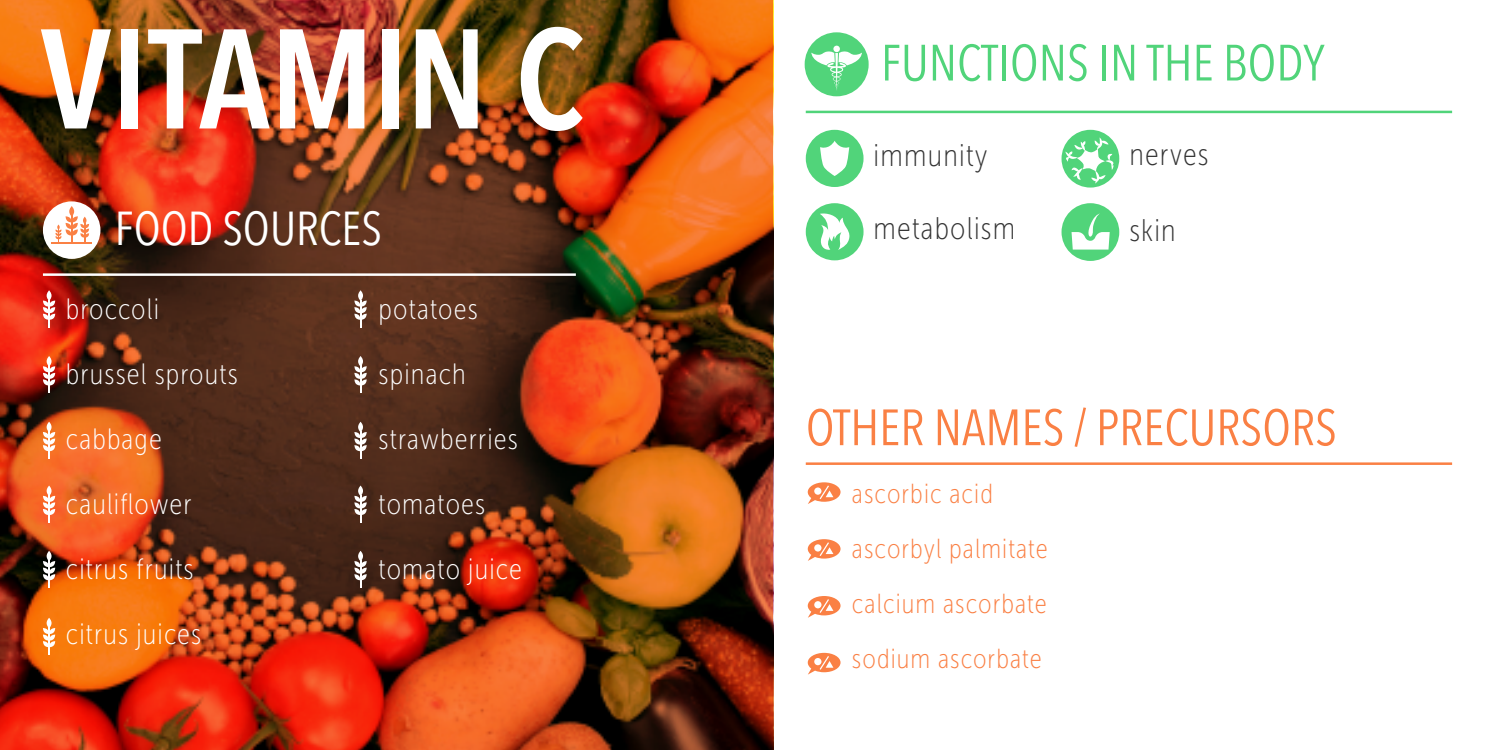
<style>
.page{position:relative;width:1500px;height:750px;background:#fff}
.page>*{position:absolute;margin:0;border:0;box-sizing:border-box;transform-origin:0 0}
.t1{font:600 140px "Avenir Next Condensed";letter-spacing:-.01em;color:#fff}
.t2{font:50.5px "Avenir Next Condensed";color:#fa8044}
.t3{font:50.5px "Avenir Next Condensed";color:#51d47a}
.t4{font:47.5px "Avenir Next Condensed";color:#fff}
.t5{font:31.25px "Museo Sans Cond 100";letter-spacing:.04em;color:#333}
.t6{font:29.5px "Museo Sans Cond 100";letter-spacing:.04em;color:#fff}
.t7{font:27.5px/55px "Museo Sans Cond 100";letter-spacing:.04em;color:#fa8044}
</style>
<div class="page">
<div style="left:806px;top:203px;width:58px;height:57px;background:#51d47a;border-radius:50%"></div>
<svg style="left:820px;top:213px;width:30px;height:37px"></svg>
<div style="left:1062px;top:203px;width:57px;height:58px;background:#51d47a;border-radius:50%"></div>
<svg style="left:1072px;top:213px;width:38px;height:37px"></svg>
<div style="left:1062px;top:130px;width:57px;height:58px;background:#51d47a;border-radius:50%"></div>
<svg style="left:1065px;top:137px;width:52px;height:46px"></svg>
<img style="left:0;top:0;width:773px;height:750px">
<hr style="left:806px;top:111px;width:646px;height:2px;background:#51d47a">
<hr style="left:806px;top:462px;width:646px;height:3px;background:#fa8044">
<div style="left:805px;top:32px;width:64px;height:64px;background:#51d47a;border-radius:50%"></div>
<div style="left:833px;top:46px;width:7px;height:6px;background:#fff;border-radius:50%"></div>
<svg style="left:811px;top:51px;width:51px;height:40px"></svg>
<svg style="left:808px;top:482px;width:33px;height:22px"></svg>
<svg style="left:808px;top:539px;width:33px;height:22px"></svg>
<svg style="left:808px;top:596px;width:33px;height:22px"></svg>
<svg style="left:808px;top:653px;width:33px;height:22px"></svg>
<hr style="left:43px;top:273px;width:533px;height:3px;background:#fff">
<div style="left:43px;top:201px;width:57px;height:58px;background:#fff;border-radius:50%"></div>
<hr style="left:51px;top:242px;width:41px;height:2px;background:#fa8044">
<div style="left:69px;top:206px;width:5px;height:11px;background:#fa8044;border-radius:50%"></div>
<svg style="left:55px;top:216px;width:34px;height:26px"></svg>
<svg style="left:47px;top:290px;width:5px;height:11px"></svg>
<svg style="left:43px;top:300px;width:12px;height:27px"></svg>
<svg style="left:47px;top:356px;width:5px;height:11px"></svg>
<svg style="left:43px;top:366px;width:12px;height:27px"></svg>
<div style="left:47px;top:422px;width:5px;height:10px;background:#fff;border-radius:50%"></div>
<svg style="left:43px;top:431px;width:12px;height:28px"></svg>
<div style="left:47px;top:486px;width:5px;height:10px;background:#fff;border-radius:50%"></div>
<svg style="left:43px;top:495px;width:12px;height:27px"></svg>
<svg style="left:358px;top:290px;width:5px;height:11px"></svg>
<svg style="left:354px;top:300px;width:13px;height:27px"></svg>
<div style="left:358px;top:356px;width:5px;height:11px;background:#fff;border-radius:50%"></div>
<svg style="left:354px;top:366px;width:13px;height:27px"></svg>
<svg style="left:358px;top:422px;width:5px;height:10px"></svg>
<svg style="left:354px;top:431px;width:13px;height:28px"></svg>
<svg style="left:358px;top:486px;width:5px;height:10px"></svg>
<svg style="left:354px;top:495px;width:13px;height:27px"></svg>
<div style="left:47px;top:551px;width:5px;height:10px;background:#fff;border-radius:50%"></div>
<svg style="left:43px;top:560px;width:12px;height:28px"></svg>
<svg style="left:47px;top:618px;width:5px;height:10px"></svg>
<svg style="left:43px;top:627px;width:12px;height:28px"></svg>
<svg style="left:358px;top:551px;width:5px;height:10px"></svg>
<svg style="left:354px;top:560px;width:13px;height:28px"></svg>
<div style="left:806px;top:130px;width:58px;height:57px;background:#51d47a;border-radius:50%"></div>
<svg style="left:820px;top:141px;width:29px;height:35px"></svg>
<h1 class="t1" style="left:40px;top:-41px;width:546px">VITAMIN C</h1>
<h3 class="t4" style="left:115px;top:188px;width:269px">FOOD SOURCES</h3>
<p class="t6" style="left:66px;top:293px;width:95px">broccoli</p>
<p class="t6" style="left:66px;top:358px;width:173px">brussel sprouts</p>
<p class="t6" style="left:66px;top:423px;width:97px">cabbage</p>
<p class="t6" style="left:66px;top:488px;width:127px">cauliflower</p>
<p class="t6" style="left:66px;top:553px;width:129px">citrus fruits</p>
<p class="t6" style="left:66px;top:618px;width:137px">citrus juices</p>
<p class="t6" style="left:379px;top:293px;width:101px">potatoes</p>
<p class="t6" style="left:379px;top:358px;width:89px">spinach</p>
<p class="t6" style="left:379px;top:423px;width:141px">strawberries</p>
<p class="t6" style="left:379px;top:488px;width:108px">tomatoes</p>
<p class="t6" style="left:379px;top:553px;width:145px">tomato juice</p>
<h2 class="t3" style="left:881px;top:20px;width:445px">FUNCTIONS IN THE BODY</h2>
<p class="t5" style="left:874px;top:139px;width:116px">immunity</p>
<p class="t5" style="left:874px;top:212px;width:143px">metabolism</p>
<p class="t5" style="left:1129px;top:138px;width:81px">nerves</p>
<p class="t5" style="left:1129px;top:213px;width:48px">skin</p>
<h2 class="t2" style="left:806px;top:384px;width:533px">OTHER NAMES / PRECURSORS</h2>
<p class="t7" style="left:852px;top:466px;width:197px">ascorbic acid ascorbyl palmitate calcium ascorbate sodium ascorbate</p>
</div>
